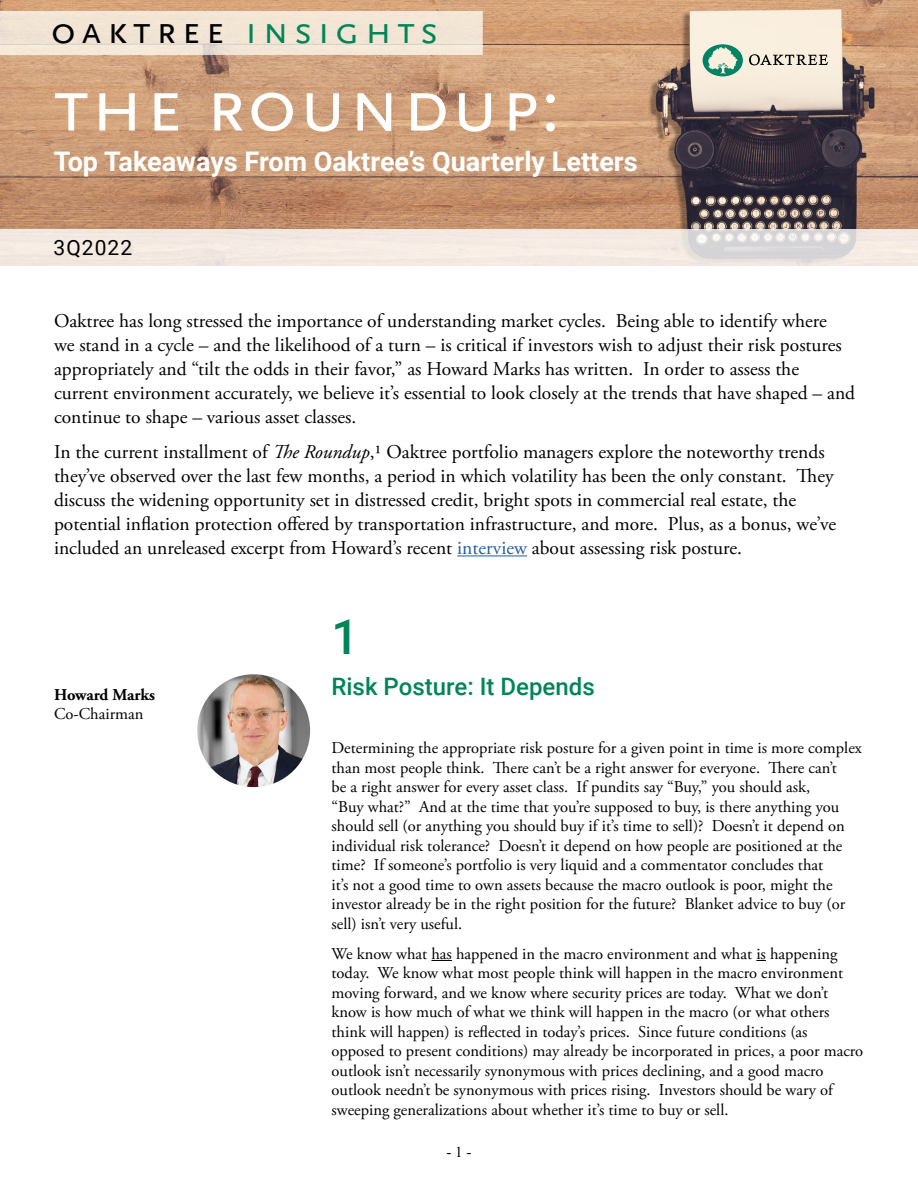
<style>
.page{position:relative;width:918px;height:1188px;background:#fff}
.page>*{position:absolute;margin:0;border:0;box-sizing:border-box;transform-origin:0 0}
.t1{font:78px "Scala Sans Caps";letter-spacing:.02em;color:#fff}
.t2{font:500 48px "Roboto";color:#008557}
.t3{font:39px "Scala Sans Caps";letter-spacing:.14em;color:#008557}
.t4{font:700 27px "Roboto";color:#fff}
.t5{font:500 24px "Roboto";color:#008557}
.t6{font:21px "Roboto";letter-spacing:.05em;color:#000}
.t7{font:19.5px/24px "Adobe Garamond Pro";color:#000}
.t8{font:16.5px/19.5px "Adobe Garamond Pro";color:#000}
.t9{font:700 16.5px "Adobe Garamond Pro";letter-spacing:-.005em;color:#000}
.t10{font:15px "Times New Roman";color:#000}
.s1{color:#000}
.s2{font-style:italic}
.s3{color:#215e9e}
</style>
<div class="page">
<img style="left:197px;top:674px;width:113px;height:113px;border-radius:56px">
<svg style="left:431px;top:960px;width:21px;height:1px"></svg>
<hr style="left:457px;top:555px;width:70px;height:1px;background:#215e9e">
<img style="left:0;top:0;width:918px;height:230px">
<svg style="left:703px;top:44px;width:40px;height:32px"></svg>
<svg style="left:749px;top:54px;width:79px;height:11px"></svg>
<svg style="left:0;top:230px;width:918px;height:36px;background:#f0e7e1"></svg>
<div style="left:0;top:11px;width:483px;height:44px;background:#f3e5d5"></div>
<h3 class="t3" style="left:51px;top:9px;width:389px"><span class="s1">oaktree</span> insights</h3>
<h1 class="t1" style="left:54px;top:63px;width:508px">the roundup:</h1>
<h3 class="t4" style="left:54px;top:143px;width:585px">Top Takeaways From Oaktree’s Quarterly Letters</h3>
<p class="t6" style="left:54px;top:233px;width:80px">3Q2022</p>
<p class="t7" style="left:54px;top:310px;width:803px">Oaktree has long stressed the importance of understanding market cycles. Being able to identify where<br>we stand in a cycle – and the likelihood of a turn – is critical if investors wish to adjust their risk postures appropriately and “tilt the odds in their favor,” as Howard Marks has written. In order to assess the current environment accurately, we believe it’s essential to look closely at the trends that have shaped – and continue to shape – various asset classes.</p>
<p class="t7" style="left:54px;top:441px;width:784px">In the current installment of <span class="s2">The Roundup</span>,1 Oaktree portfolio managers explore the noteworthy trends they’ve observed over the last few months, a period in which volatility has been the only constant. They discuss the widening opportunity set in distressed credit, bright spots in commercial real estate, the potential inflation protection offered by transportation infrastructure, and more. Plus, as a bonus, we’ve included an unreleased excerpt from Howard’s recent <span class="s3">interview</span> about assessing risk posture.</p>
<p class="t9" style="left:54px;top:685px;width:103px">Howard Marks</p>
<p class="t8" style="left:54px;top:705px;width:91px">Co-Chairman</p>
<h2 class="t2" style="left:332px;top:603px;width:29px">1</h2>
<h3 class="t5" style="left:332px;top:669px;width:265px">Risk Posture: It Depends</h3>
<p class="t8" style="left:332px;top:739px;width:532px">Determining the appropriate risk posture for a given point in time is more complex than most people think. There can’t be a right answer for everyone. There can’t<br>be a right answer for every asset class. If pundits say “Buy,” you should ask,<br>“Buy what?” And at the time that you’re supposed to buy, is there anything you should sell (or anything you should buy if it’s time to sell)? Doesn’t it depend on individual risk tolerance? Doesn’t it depend on how people are positioned at the time? If someone’s portfolio is very liquid and a commentator concludes that<br>it’s not a good time to own assets because the macro outlook is poor, might the investor already be in the right position for the future? Blanket advice to buy (or sell) isn’t very useful.</p>
<p class="t8" style="left:332px;top:944px;width:533px">We know what has happened in the macro environment and what is happening today. We know what most people think will happen in the macro environment moving forward, and we know where security prices are today. What we don’t know is how much of what we think will happen in the macro (or what others think will happen) is reflected in today’s prices. Since future conditions (as opposed to present conditions) may already be incorporated in prices, a poor macro outlook isn’t necessarily synonymous with prices declining, and a good macro outlook needn’t be synonymous with prices rising. Investors should be wary of sweeping generalizations about whether it’s time to buy or sell.</p>
<p class="t10" style="left:447px;top:1142px;width:26px">- 1 -</p>
</div>
